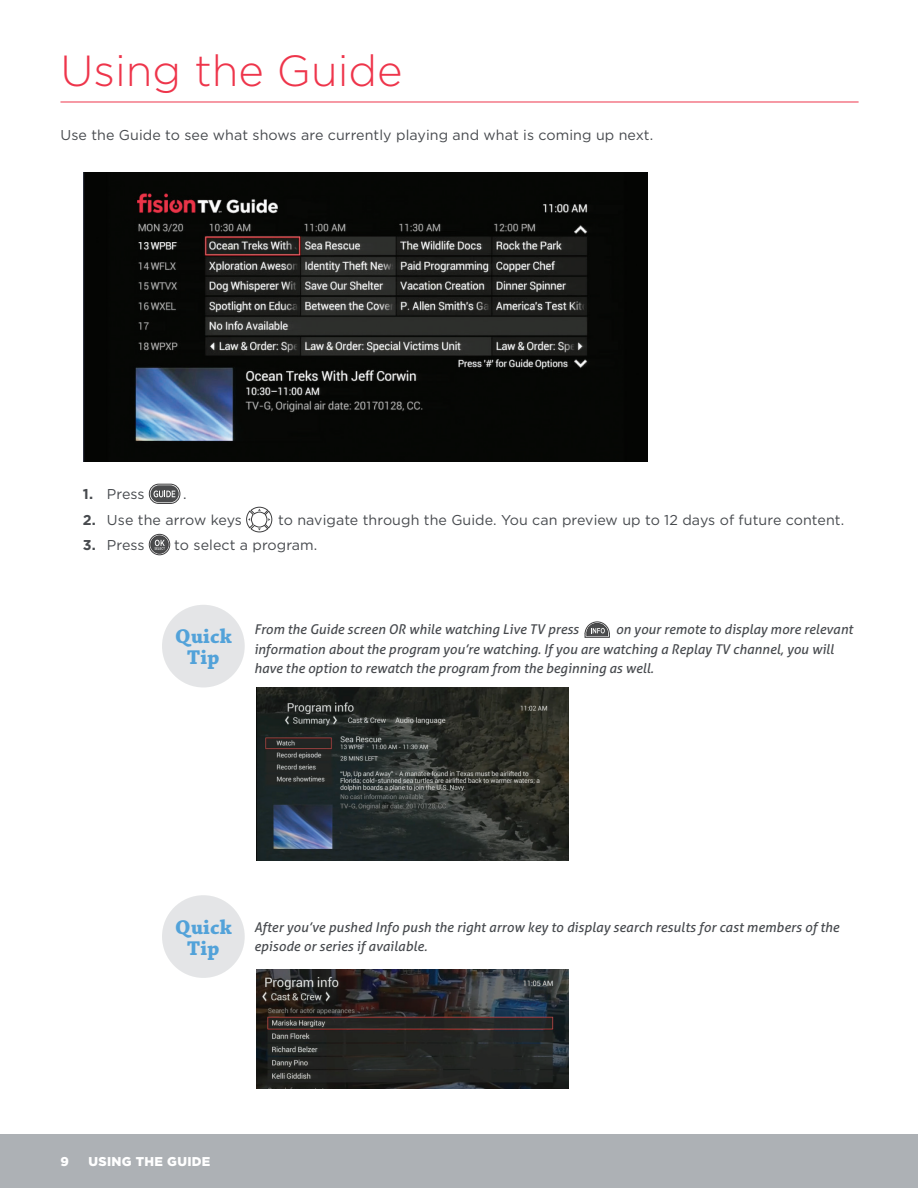
<style>
.page{position:relative;width:918px;height:1188px;background:#fff}
.page>*{position:absolute;margin:0;border:0;box-sizing:border-box;transform-origin:0 0}
.t1{font:300 43.5px "Gotham";color:#ee354b}
.t2{font:700 21px/21px "Chaparral Pro";letter-spacing:.015em;color:#52a2d9;text-align:center}
.t3{font:14.25px "Gotham";letter-spacing:.005em;color:#474a4e}
.t4{font:italic 13.5px/19.5px "Aller";color:#474a4e}
.t5{font:900 12.75px "Gotham";letter-spacing:.025em;color:#fff}
.s1{font-weight:700}
</style>
<div class="page">
<hr style="left:60px;top:102px;width:799px;height:1px;background:#ee354b">
<div style="left:0;top:1135px;width:918px;height:53px;background:#adb1b5"></div>
<svg style="left:149px;top:484px;width:31px;height:19px"></svg>
<div style="left:149px;top:484px;width:31px;height:20px;border:1px solid #3e3e3f;border-radius:9px"></div>
<svg style="left:151px;top:485px;width:28px;height:17px"></svg>
<svg style="left:154px;top:491px;width:21px;height:6px"></svg>
<svg style="left:246px;top:507px;width:26px;height:25px"></svg>
<svg style="left:149px;top:534px;width:21px;height:21px"></svg>
<div style="left:149px;top:534px;width:21px;height:21px;border:1px solid #3e3e3f;border-radius:50%"></div>
<div style="left:151px;top:536px;width:17px;height:17px;background:#4b4c4d;border-radius:50%"></div>
<div style="left:151px;top:536px;width:17px;height:17px;border:1px solid #3e3e3f;border-radius:50%"></div>
<svg style="left:154px;top:540px;width:11px;height:10px"></svg>
<svg style="left:585px;top:622px;width:25px;height:16px"></svg>
<div style="left:162px;top:605px;width:83px;height:83px;background:#e4e5e7;border-radius:50%"></div>
<img style="left:83px;top:173px;width:564px;height:288px">
<img style="left:256px;top:687px;width:312px;height:173px">
<img style="left:256px;top:970px;width:312px;height:119px">
<div style="left:162px;top:895px;width:83px;height:83px;background:#e4e5e7;border-radius:50%"></div>
<h1 class="t1" style="left:60px;top:47px;width:344px">Using the Guide</h1>
<p class="t3" style="left:60px;top:127px;width:594px">Use the Guide to see what shows are currently playing and what is coming up next.</p>
<p class="t3" style="left:83px;top:486px;width:63px"><span class="s1">1.</span> Press</p>
<p class="t3" style="left:183px;top:486px;width:5px">.</p>
<p class="t3" style="left:83px;top:512px;width:161px"><span class="s1">2.</span> Use the arrow keys</p>
<p class="t3" style="left:278px;top:512px;width:568px">to navigate through the Guide. You can preview up to 12 days of future content.</p>
<p class="t3" style="left:83px;top:537px;width:63px"><span class="s1">3.</span> Press</p>
<p class="t3" style="left:174px;top:537px;width:145px">to select a program.</p>
<h2 class="t2" style="left:175px;top:627px;width:58px">Quick<br>Tip</h2>
<p class="t4" style="left:254px;top:620px;width:600px;text-indent:362px">on your remote to display more relevant information about the program you’re watching. If you are watching a Replay TV channel, you will have the option to rewatch the program from the beginning as well.</p>
<p class="t4" style="left:254px;top:620px;width:326px">From the Guide screen OR while watching Live TV press</p>
<h2 class="t2" style="left:175px;top:917px;width:58px">Quick<br>Tip</h2>
<p class="t4" style="left:254px;top:917px;width:587px">After you’ve pushed Info push the right arrow key to display search results for cast members of the episode or series if available.</p>
<p class="t5" style="left:60px;top:1154px;width:10px">9</p>
<p class="t5" style="left:88px;top:1154px;width:124px">USING THE GUIDE</p>
</div>
